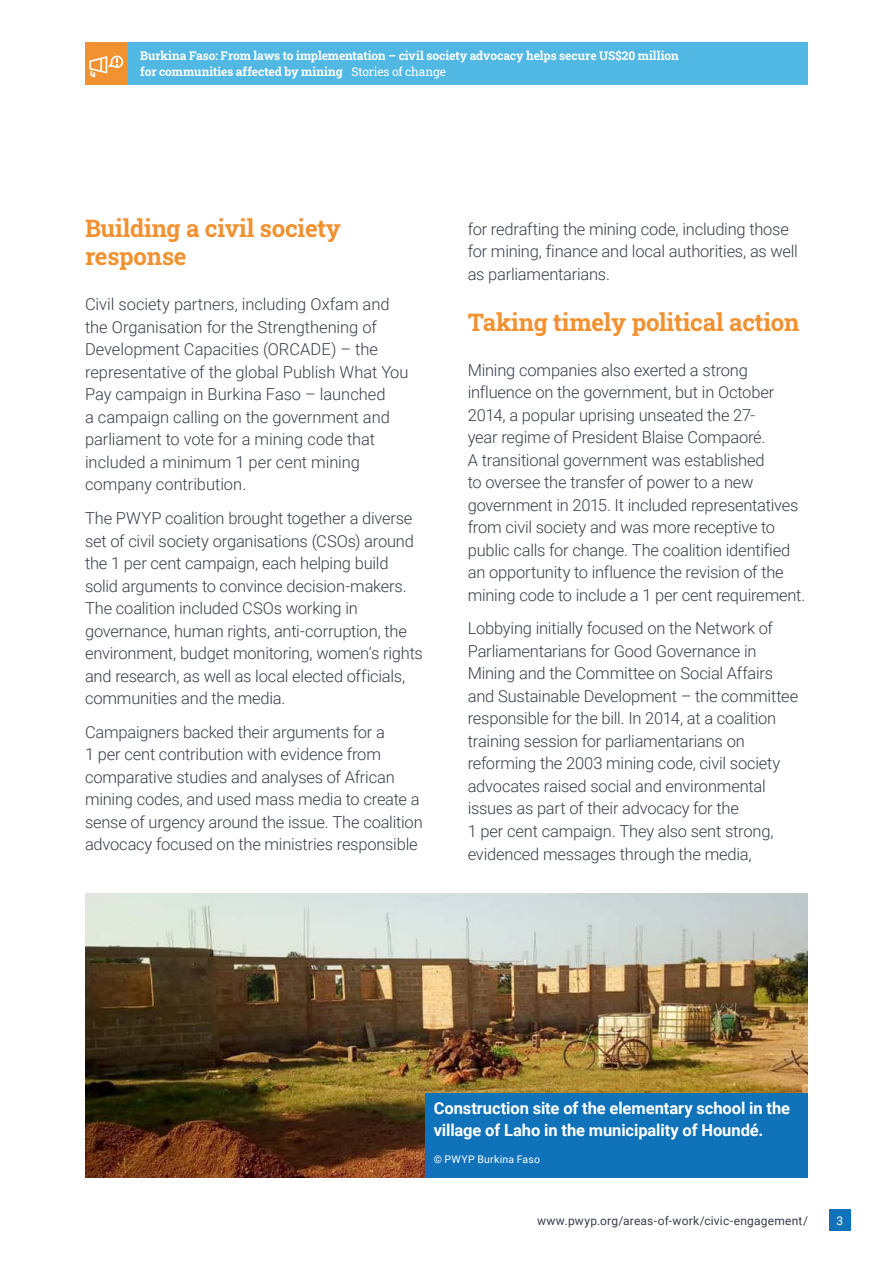
<style>
.page{position:relative;width:893px;height:1263px;background:#fff}
.page>*{position:absolute;margin:0;border:0;box-sizing:border-box;transform-origin:0 0}
.t1{font:700 24px/28.5px "Roboto Slab";letter-spacing:-.01em;color:#f19130}
.t2{font:300 16.5px/22.5px "Roboto";letter-spacing:-.01em;color:#383f4a}
.t3{font:700 16.5px/22.5px "Roboto";letter-spacing:-.005em;color:#fff}
.t4{font:700 12px/15.8px "Roboto Slab";letter-spacing:-.005em;color:#fff}
.t5{font:12px "Roboto";letter-spacing:.015em;color:#383f4a}
.t6{font:12px "Roboto";color:#fff}
.t7{font:10.5px "Roboto";letter-spacing:.025em;color:#fff}
.s1{font-weight:400}
</style>
<div class="page">
<div style="left:829px;top:1210px;width:21px;height:21px;background:#1072b9"></div>
<div style="left:128px;top:43px;width:680px;height:42px;background:#51b7e3"></div>
<div style="left:85px;top:43px;width:43px;height:42px;background:#f19130"></div>
<svg style="left:89px;top:56px;width:34px;height:22px"></svg>
<img style="left:85px;top:893px;width:723px;height:285px">
<div style="left:425px;top:1093px;width:383px;height:84px;background:#1072b9"></div>
<p class="t4" style="left:140px;top:48px;width:540px">Burkina Faso: From laws to implementation – civil society advocacy helps secure US$20 million for communities affected by mining <span class="s1">Stories of change</span></p>
<h1 class="t1" style="left:85px;top:213px;width:257px">Building a civil society response</h1>
<p class="t2" style="left:85px;top:292px;width:325px">Civil society partners, including Oxfam and the Organisation for the Strengthening of Development Capacities (ORCADE) – the representative of the global Publish What You Pay campaign in Burkina Faso – launched<br>a campaign calling on the government and parliament to vote for a mining code that included a minimum 1 per cent mining company contribution.</p>
<p class="t2" style="left:85px;top:506px;width:339px">The PWYP coalition brought together a diverse set of civil society organisations (CSOs) around the 1 per cent campaign, each helping build solid arguments to convince decision-makers.<br>The coalition included CSOs working in governance, human rights, anti-corruption, the environment, budget monitoring, women’s rights and research, as well as local elected officials, communities and the media.</p>
<p class="t2" style="left:85px;top:720px;width:339px">Campaigners backed their arguments for a<br>1 per cent contribution with evidence from comparative studies and analyses of African mining codes, and used mass media to create a sense of urgency around the issue. The coalition advocacy focused on the ministries responsible</p>
<p class="t2" style="left:468px;top:217px;width:332px">for redrafting the mining code, including those for mining, finance and local authorities, as well as parliamentarians.</p>
<h1 class="t1" style="left:468px;top:307px;width:333px">Taking timely political action</h1>
<p class="t2" style="left:468px;top:358px;width:339px">Mining companies also exerted a strong influence on the government, but in October 2014, a popular uprising unseated the 27-<br>year regime of President Blaise Compaoré.<br>A transitional government was established<br>to oversee the transfer of power to a new government in 2015. It included representatives from civil society and was more receptive to public calls for change. The coalition identified an opportunity to influence the revision of the mining code to include a 1 per cent requirement.</p>
<p class="t2" style="left:468px;top:617px;width:332px">Lobbying initially focused on the Network of Parliamentarians for Good Governance in Mining and the Committee on Social Affairs and Sustainable Development – the committee responsible for the bill. In 2014, at a coalition training session for parliamentarians on reforming the 2003 mining code, civil society advocates raised social and environmental issues as part of their advocacy for the<br>1 per cent campaign. They also sent strong, evidenced messages through the media,</p>
<p class="t3" style="left:434px;top:1096px;width:358px">Construction site of the elementary school in the village of Laho in the municipality of Houndé.</p>
<p class="t7" style="left:434px;top:1151px;width:108px">© PWYP Burkina Faso</p>
<p class="t5" style="left:537px;top:1212px;width:272px">www.pwyp.org/areas-of-work/civic-engagement/</p>
<p class="t6" style="left:836px;top:1212px;width:8px">3</p>
</div>
